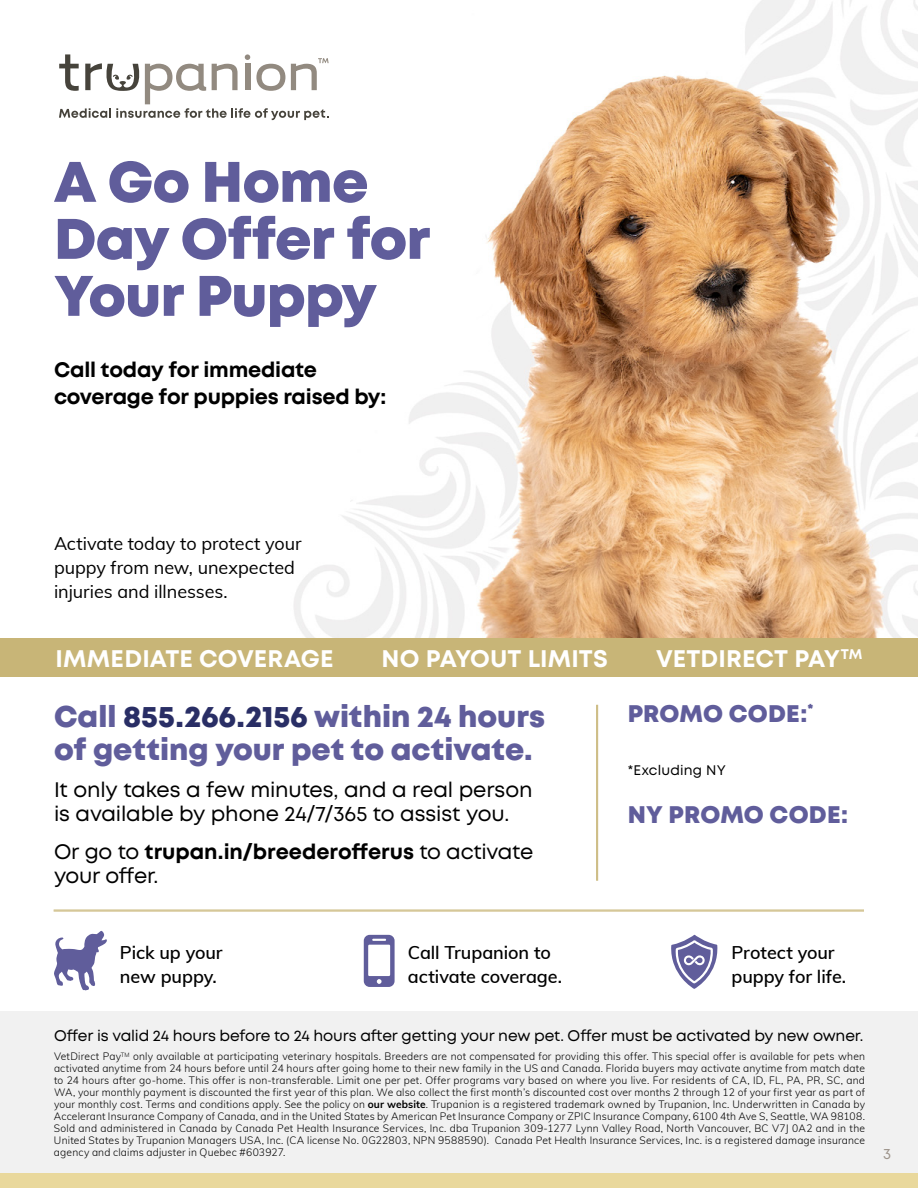
<style>
.page{position:relative;width:918px;height:1188px;background:#fff}
.page>*{position:absolute;margin:0;border:0;box-sizing:border-box;transform-origin:0 0}
.t1{font:800 57px/57px "Mont";letter-spacing:-.015em;color:#605d9b}
.t2{font:800 30px/33px "Mont";color:#605d9b}
.t3{font:700 24px "Mont";letter-spacing:.005em;color:#fff}
.t4{font:800 24px "Mont";letter-spacing:.005em;color:#605d9b}
.t5{font:21px/24px "Mont";letter-spacing:-.01em;color:#000}
.t6{font:700 21px/27px "Mont";letter-spacing:-.01em;color:#000}
.t7{font:600 18px/24px "Muli";letter-spacing:-.005em;color:#000}
.t8{font:18px/24px "Muli";letter-spacing:-.005em;color:#000}
.t9{font:15.3px "Mont";letter-spacing:-.01em;color:#000}
.t10{font:15px "Mont";color:#9e958c}
.t11{font:13.8px "Mont";letter-spacing:.015em;color:#000}
.t12{font:300 10.5px/12px "Muli";letter-spacing:.02em;color:#000;text-align:justify}
.s1{color:#292e65}
.s2{font-weight:700}
</style>
<div class="page">
<img style="left:286px;top:0;width:632px;height:639px">
<div style="left:0;top:1012px;width:918px;height:164px;background:#f1f1f1"></div>
<div style="left:0;top:639px;width:918px;height:38px;background:#c8b577"></div>
<hr style="left:596px;top:705px;width:1px;height:176px;background:#c8b577">
<hr style="left:597px;top:705px;width:1px;height:176px;background:#c8b577">
<hr style="left:54px;top:911px;width:810px;height:1px;background:#c8b577">
<hr style="left:54px;top:910px;width:810px;height:1px;background:#c8b577">
<svg style="left:59px;top:54px;width:270px;height:66px"></svg>
<div style="left:0;top:1173px;width:918px;height:15px;background:#e9d89c"></div>
<svg style="left:671px;top:935px;width:47px;height:54px"></svg>
<svg style="left:364px;top:935px;width:31px;height:52px"></svg>
<svg style="left:54px;top:930px;width:53px;height:61px"></svg>
<h1 class="t1" style="left:54px;top:154px;width:378px">A Go Home<br>Day Offer for<br>Your Puppy</h1>
<h3 class="t6" style="left:54px;top:356px;width:334px">Call today for immediate coverage for puppies raised by:</h3>
<h3 class="t8" style="left:54px;top:530px;width:249px">Activate today to protect your puppy from new, unexpected injuries and illnesses.</h3>
<h3 class="t3" style="left:56px;top:643px;width:279px">IMMEDIATE COVERAGE</h3>
<h3 class="t3" style="left:382px;top:643px;width:228px">NO PAYOUT LIMITS</h3>
<h3 class="t3" style="left:656px;top:643px;width:208px">VETDIRECT PAY<sup>TM</sup></h3>
<h2 class="t2" style="left:54px;top:700px;width:493px">Call <span class="s1">855.266.2156</span> within 24 hours of getting your pet to activate.</h2>
<h3 class="t5" style="left:54px;top:778px;width:480px">It only takes a few minutes, and a real person is available by phone 24/7/365 to assist you.</h3>
<h3 class="t5" style="left:54px;top:839px;width:481px">Or go to <span class="s2">trupan.in/breederofferus</span> to activate your offer.</h3>
<h3 class="t4" style="left:628px;top:698px;width:187px">PROMO CODE:<sup>*</sup></h3>
<h3 class="t11" style="left:628px;top:761px;width:100px">*Excluding NY</h3>
<h3 class="t4" style="left:628px;top:799px;width:222px">NY PROMO CODE:</h3>
<h3 class="t7" style="left:120px;top:940px;width:104px">Pick up your new puppy.</h3>
<h3 class="t7" style="left:732px;top:940px;width:116px">Protect your puppy for life.</h3>
<h3 class="t7" style="left:408px;top:940px;width:156px">Call Trupanion to activate coverage.</h3>
<h3 class="t9" style="left:54px;top:1026px;width:811px">Offer is valid 24 hours before to 24 hours after getting your new pet. Offer must be activated by new owner.</h3>
<p class="t12" style="left:54px;top:1050px;width:813px">VetDirect Pay<sup>TM</sup> only available at participating veterinary hospitals. Breeders are not compensated for providing this offer. This special offer is available for pets when activated anytime from 24 hours before until 24 hours after going home to their new family in the US and Canada. Florida buyers may activate anytime from match date to 24 hours after go-home. This offer is non-transferable. Limit one per pet. Offer programs vary based on where you live. For residents of CA, ID, FL, PA, PR, SC, and WA, your monthly payment is discounted the first year of this plan. We also collect the first month’s discounted cost over months 2 through 12 of your first year as part of your monthly cost. Terms and conditions apply. See the policy on <span class="s2">our website</span>. Trupanion is a registered trademark owned by Trupanion, Inc. Underwritten in Canada by Accelerant Insurance Company of Canada, and in the United States by American Pet Insurance Company or ZPIC Insurance Company, 6100 4th Ave S, Seattle, WA 98108.<br>Sold and administered in Canada by Canada Pet Health Insurance Services, Inc. dba Trupanion 309-1277 Lynn Valley Road, North Vancouver, BC V7J 0A2 and in the United States by Trupanion Managers USA, Inc. (CA license No. 0G22803, NPN 9588590). Canada Pet Health Insurance Services, Inc. is a registered damage insurance agency and claims adjuster in Quebec #603927.</p>
<h3 class="t10" style="left:883px;top:1144px;width:10px">3</h3>
</div>
